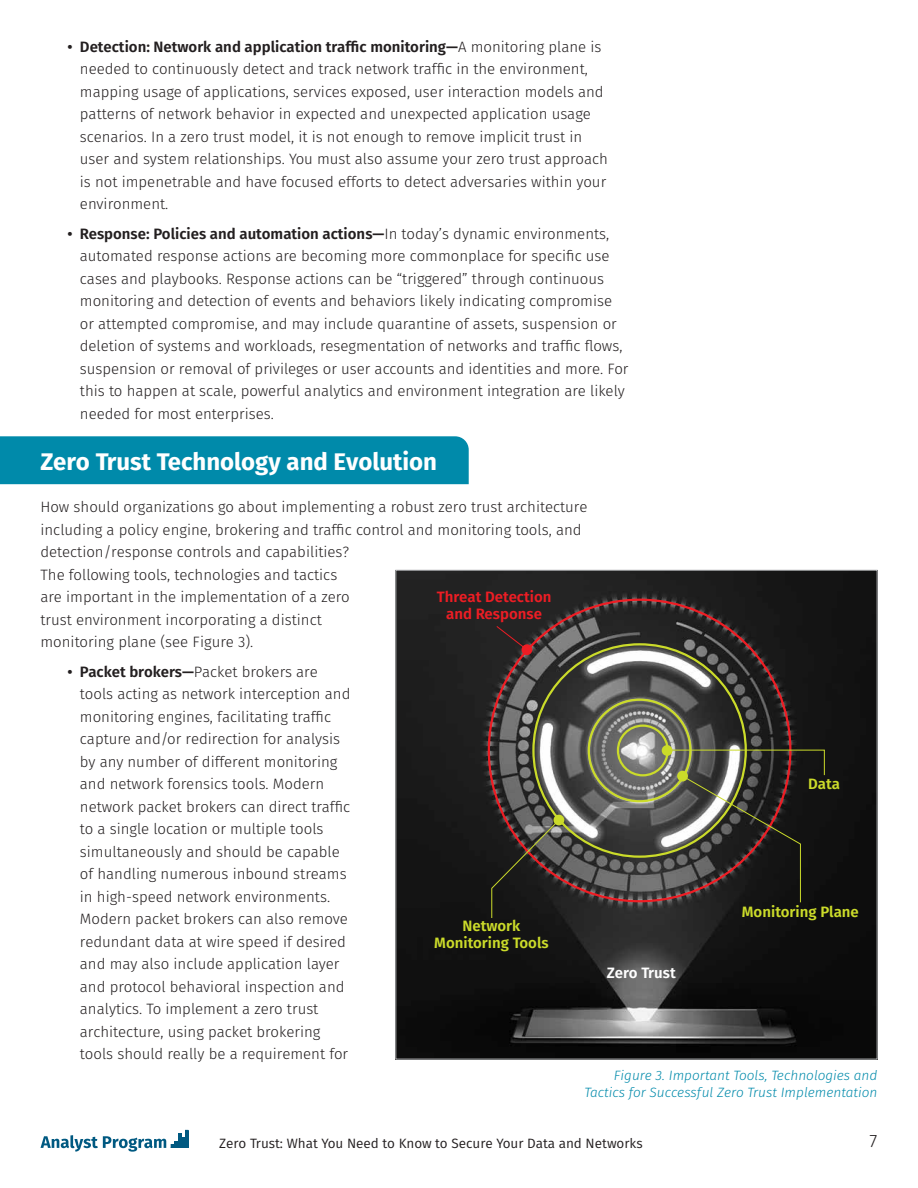
<style>
.page{position:relative;width:918px;height:1188px;background:#fff}
.page>*{position:absolute;margin:0;border:0;box-sizing:border-box;transform-origin:0 0}
.t1{font:700 24px "Fira Sans";color:#fff}
.t2{font:300 18px "Fira Sans";color:#231f20}
.t3{font:300 15px/22.5px "Fira Sans";color:#231f20}
.t4{font:600 15px/16.5px "Fira Sans";color:#cbdb2a;text-align:center}
.t5{font:600 15px/16.5px "Fira Sans";color:#ed1d24;text-align:center}
.t6{font:600 15px "Fira Sans";color:#fff}
.t7{font:italic 300 13.5px/16.5px "Fira Sans";color:#008aaa;text-align:right}
.t8{font:13.5px "Fira Sans";color:#231f20}
.s1{font-weight:600}
</style>
<div class="page">
<div style="left:0;top:436px;width:469px;height:48px;background:#008aaa"></div>
<hr style="left:178px;top:1133px;width:3px;height:15px;background:#005981">
<hr style="left:186px;top:1130px;width:3px;height:18px;background:#005981">
<svg style="left:41px;top:1135px;width:145px;height:17px"></svg>
<img style="left:397px;top:572px;width:479px;height:485px">
<div style="left:522px;top:644px;width:10px;height:11px;background:#ed1d24;border-radius:50%"></div>
<div style="left:662px;top:745px;width:11px;height:11px;background:#cbdb2a;border-radius:50%"></div>
<div style="left:617px;top:725px;width:52px;height:51px;border:2px solid #cbdb2a;border-radius:50%"></div>
<div style="left:588px;top:699px;width:104px;height:103px;border:2px solid #cbdb2a;border-radius:50%"></div>
<div style="left:554px;top:815px;width:10px;height:10px;background:#cbdb2a;border-radius:50%"></div>
<svg style="left:491px;top:819px;width:69px;height:100px"></svg>
<svg style="left:496px;top:625px;width:32px;height:26px"></svg>
<svg style="left:666px;top:749px;width:159px;height:154px"></svg>
<p class="t3" style="left:80px;top:35px;width:530px;text-indent:-12px"><span class="s1">• Detection: Network and application traffic monitoring—</span>A monitoring plane is needed to continuously detect and track network traffic in the environment, mapping usage of applications, services exposed, user interaction models and patterns of network behavior in expected and unexpected application usage scenarios. In a zero trust model, it is not enough to remove implicit trust in user and system relationships. You must also assume your zero trust approach is not impenetrable and have focused efforts to detect adversaries within your environment.</p>
<p class="t3" style="left:80px;top:222px;width:550px;text-indent:-12px"><span class="s1">• Response: Policies and automation actions—</span>In today’s dynamic environments, automated response actions are becoming more commonplace for specific use cases and playbooks. Response actions can be “triggered” through continuous monitoring and detection of events and behaviors likely indicating compromise or attempted compromise, and may include quarantine of assets, suspension or deletion of systems and workloads, resegmentation of networks and traffic flows, suspension or removal of privileges or user accounts and identities and more. For this to happen at scale, powerful analytics and environment integration are likely needed for most enterprises.</p>
<h1 class="t1" style="left:40px;top:444px;width:398px">Zero Trust Technology and Evolution</h1>
<p class="t3" style="left:40px;top:496px;width:548px">How should organizations go about implementing a robust zero trust architecture including a policy engine, brokering and traffic control and monitoring tools, and detection/response controls and capabilities?<br>The following tools, technologies and tactics<br>are important in the implementation of a zero<br>trust environment incorporating a distinct<br>monitoring plane (see Figure 3).</p>
<p class="t3" style="left:80px;top:660px;width:272px;text-indent:-12px"><span class="s1">• Packet brokers—</span>Packet brokers are tools acting as network interception and monitoring engines, facilitating traffic capture and/or redirection for analysis by any number of different monitoring and network forensics tools. Modern network packet brokers can direct traffic to a single location or multiple tools simultaneously and should be capable of handling numerous inbound streams in high-speed network environments.<br>Modern packet brokers can also remove redundant data at wire speed if desired and may also include application layer and protocol behavioral inspection and analytics. To implement a zero trust architecture, using packet brokering tools should really be a requirement for</p>
<p class="t5" style="left:437px;top:589px;width:116px">Threat Detection and Response</p>
<p class="t4" style="left:434px;top:918px;width:116px">Network<br>Monitoring Tools</p>
<p class="t6" style="left:607px;top:962px;width:70px">Zero Trust</p>
<p class="t4" style="left:808px;top:776px;width:33px">Data</p>
<p class="t4" style="left:742px;top:904px;width:119px">Monitoring Plane</p>
<p class="t7" style="left:585px;top:1067px;width:295px">Figure 3. Important Tools, Technologies and<br>Tactics for Successful Zero Trust Implementation</p>
<p class="t8" style="left:219px;top:1133px;width:425px">Zero Trust: What You Need to Know to Secure Your Data and Networks</p>
<p class="t2" style="left:870px;top:1128px;width:9px">7</p>
</div>
